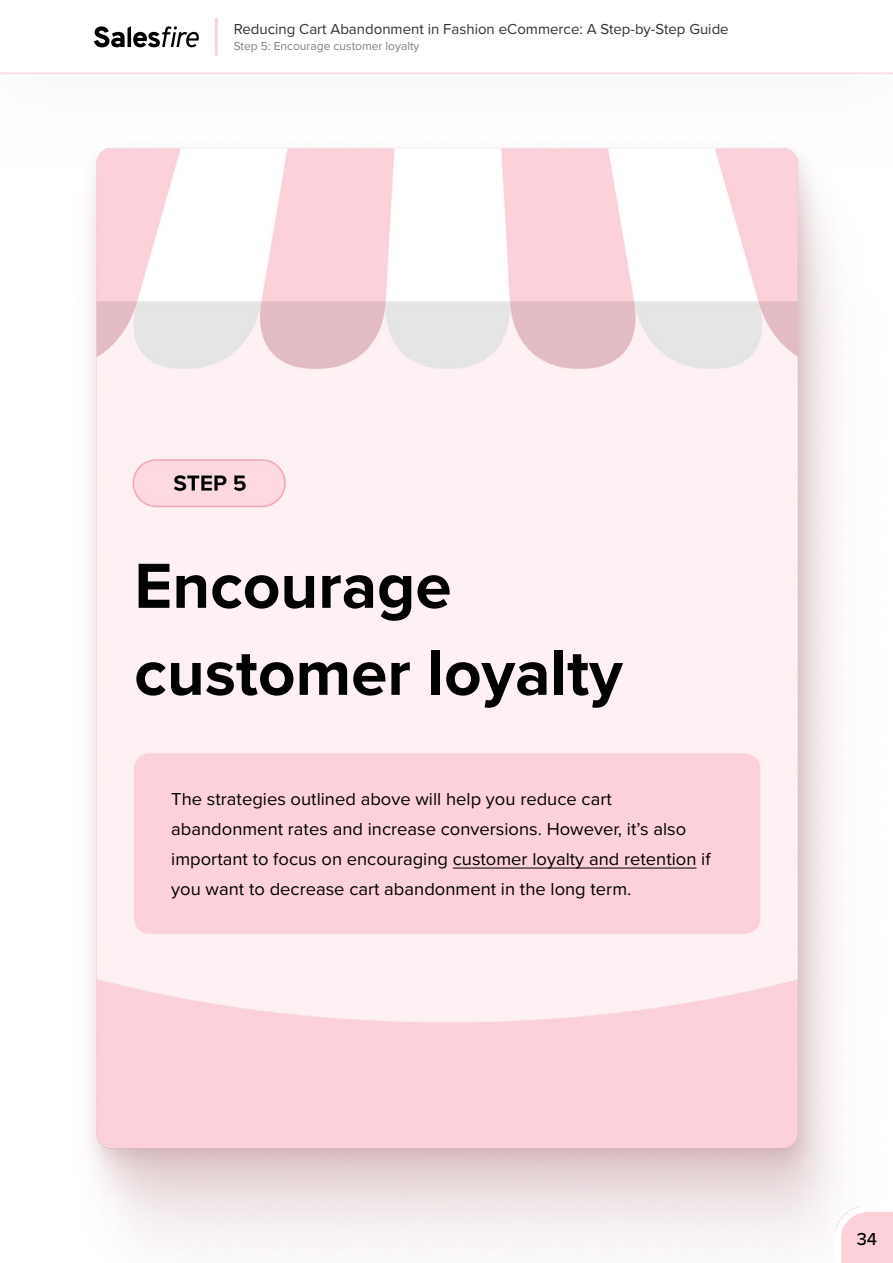
<style>
.page{position:relative;width:893px;height:1263px;background:#fff}
.page>*{position:absolute;margin:0;border:0;box-sizing:border-box;transform-origin:0 0}
.t1{font:700 66px/87px "Proxima Nova";color:#000}
.t2{font:18px/30px "Proxima Nova";color:#000}
.t3{font:500 18px "Proxima Nova";color:#000}
.t4{font:15px "Proxima Nova";color:#333232}
.t5{font:12px "Proxima Nova";color:#7f7f7f}
</style>
<div class="page">
<img style="left:0;top:19px;width:893px;height:55px">
<img style="left:88px;top:148px;width:748px;height:1100px">
<div style="left:215px;top:18px;width:3px;height:38px;border:2px solid #fcd1da"></div>
<img style="left:836px;top:1206px;width:57px;height:57px">
<hr style="left:453px;top:867px;width:243px;height:1px;background:#000">
<svg style="left:95px;top:26px;width:104px;height:21px"></svg>
<p class="t4" style="left:234px;top:18px;width:497px">Reducing Cart Abandonment in Fashion eCommerce: A Step-by-Step Guide</p>
<p class="t5" style="left:234px;top:37px;width:187px">Step 5: Encourage customer loyalty</p>
<h1 class="t1" style="left:134px;top:541px;width:490px">Encourage customer loyalty</h1>
<p class="t2" style="left:171px;top:783px;width:541px">The strategies outlined above will help you reduce cart abandonment rates and increase conversions. However, it’s also important to focus on encouraging customer loyalty and retention if you want to decrease cart abandonment in the long term.</p>
<p class="t3" style="left:857px;top:1226px;width:22px">34</p>
</div>
